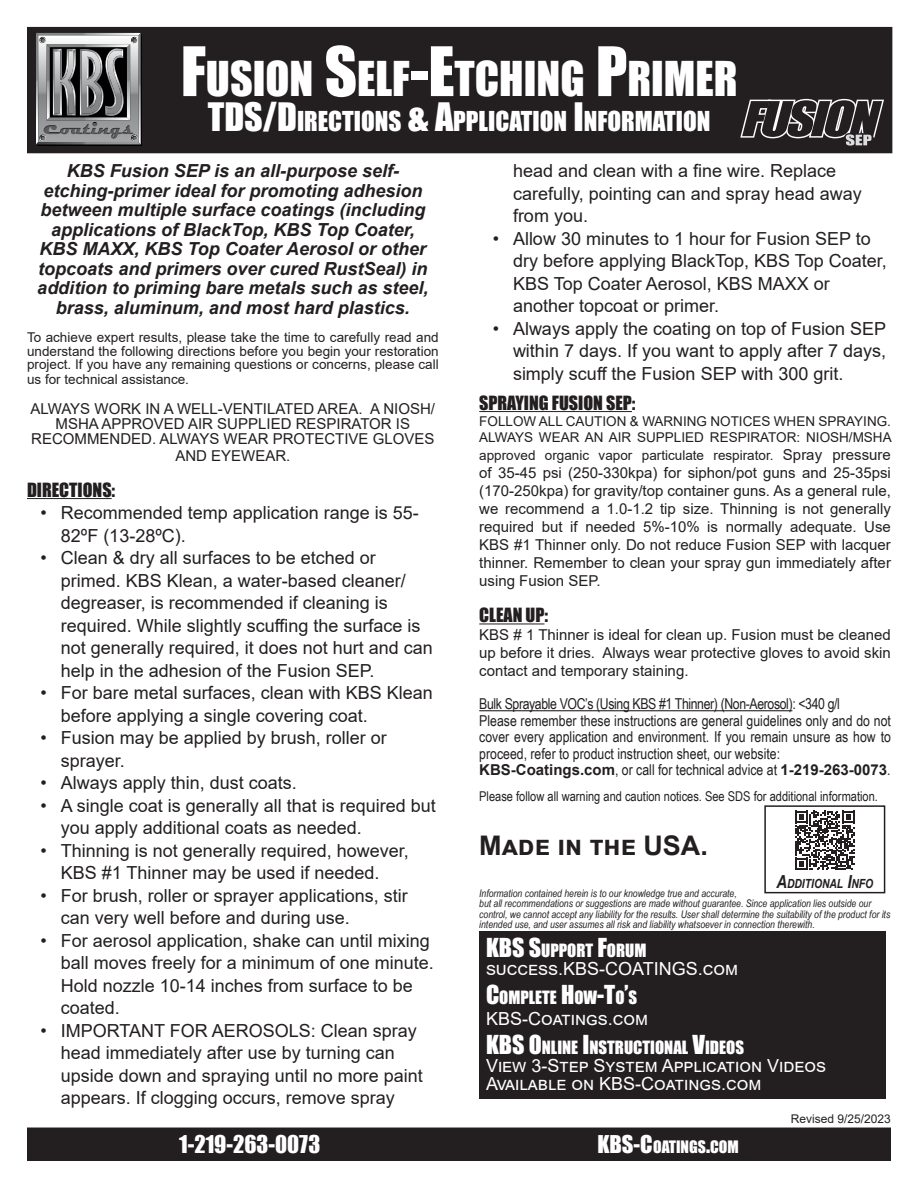
<style>
.page{position:relative;width:918px;height:1188px;background:#fff}
.page>*{position:absolute;margin:0;border:0;box-sizing:border-box;transform-origin:0 0}
.t1{font:44.1px "Impact";color:#fff}
.Text{font:700 27px "Arial";color:#231f20}
.t2{font:25.2px "Impact";color:#fff}
.t3{font:22.5px "Impact";color:#fff}
.t4{font:18px/22.5px "Arial";color:#231f20}
.t5{font:italic 700 18px/19.5px "Arial";color:#231f20;text-align:center}
.t6{font:18px "Arial";color:#fff}
.t7{font:18px "Impact";color:#231f20}
.Impact_Header{font:16.8px "Impact";color:#fff}
.t8{font:15.75px "Impact";color:#fff}
.t9{font:15px/18px "Arial";color:#231f20;text-align:justify}
.Text-2{font:15px/16.5px "Arial Narrow";color:#231f20;text-align:justify}
.Text-3{font:15px "Arial Narrow";letter-spacing:-.025em;color:#231f20}
.Text-4{font:700 15px "Arial";color:#231f20}
.t10{font:13.5px/13.5px "Arial";color:#231f20;text-align:justify}
.Text-5{font:13.5px "Arial Narrow";color:#231f20}
.t11{font:italic 700 12.6px "Arial Narrow";color:#231f20}
.t12{font:12px "Arial";color:#231f20}
.Text-6{font:italic 10.5px/10.5px "Arial Narrow";color:#231f20}
.s1{font-size:63px}
.s2{font-size:36px}
.s3{font-size:15px}
.s4{font-family:"Arial Narrow";font-weight:400}
.s5{font-size:18px}
.s6{font-size:24px}
.s7{font-size:22.5px}
</style>
<div class="page">
<div style="left:28px;top:28px;width:864px;height:125px;background:#231f20"></div>
<div style="left:27px;top:27px;width:865px;height:126px;border:2px solid #231f20"></div>
<svg style="left:36px;top:33px;width:106px;height:113px;background:#808182"></svg>
<hr style="left:27px;top:498px;width:85px;height:1px;background:#231f20">
<hr style="left:479px;top:411px;width:153px;height:1px;background:#231f20">
<hr style="left:479px;top:624px;width:65px;height:1px;background:#231f20">
<hr style="left:479px;top:710px;width:313px;height:1px;background:#231f20">
<svg style="left:740px;top:99px;width:144px;height:47px"></svg>
<div style="left:479px;top:931px;width:406px;height:168px;background:#231f20"></div>
<div style="left:28px;top:1128px;width:862px;height:32px;background:#231f20"></div>
<div style="left:27px;top:1128px;width:864px;height:33px;border:2px solid #231f20"></div>
<svg style="left:795px;top:811px;width:60px;height:59px"></svg>
<div style="left:764px;top:805px;width:121px;height:88px;border:2px solid #231f20"></div>
<p class="t1" style="left:181px;top:45px;width:558px"><span class="s1">F</span>USION <span class="s1">S</span>ELF<span class="s1">-E</span>TCHING <span class="s1">P</span>RIMER</p>
<p class="t2" style="left:208px;top:101px;width:504px"><span class="s2">TDS/D</span>IRECTIONS <span class="s2">&amp; A</span>PPLICATION <span class="s2">I</span>NFORMATION</p>
<p class="t5" style="left:37px;top:162px;width:393px">KBS Fusion SEP is an all-purpose self&shy;etching-primer ideal for promoting adhesion between multiple surface coatings (including applications of BlackTop, KBS Top Coater, KBS MAXX, KBS Top Coater Aerosol or other topcoats and primers over cured RustSeal) in addition to priming bare metals such as steel, brass, aluminum, and most hard plastics.</p>
<p class="t10" style="left:27px;top:331px;width:413px">To achieve expert results, please take the time to carefully read and understand the following directions before you begin your restoration project. If you have any remaining questions or concerns, please call</p>
<p class="t10" style="left:27px;top:373px;width:164px">us for technical assistance.</p>
<p class="t9" style="left:31px;top:401px;width:406px;line-height:15px;text-align:center">ALWAYS WORK IN A WELL-VENTILATED AREA. A NIOSH/<br>MSHA APPROVED AIR SUPPLIED RESPIRATOR IS<br>RECOMMENDED. ALWAYS WEAR PROTECTIVE GLOVES</p>
<p class="t9" style="left:175px;top:446px;width:117px">AND EYEWEAR.</p>
<p class="t7" style="left:27px;top:476px;width:90px">DIRECTIONS:</p>
<p class="t4" style="left:61px;top:502px;width:360px;text-indent:-20px">• Recommended temp application range is 55-<br>82ºF (13-28ºC).</p>
<p class="t4" style="left:61px;top:547px;width:374px;text-indent:-20px">• Clean &amp; dry all surfaces to be etched or primed. KBS Klean, a water-based cleaner/ degreaser, is recommended if cleaning is required. While slightly scuffing the surface is not generally required, it does not hurt and can help in the adhesion of the Fusion SEP.</p>
<p class="t4" style="left:61px;top:682px;width:374px;text-indent:-20px">• For bare metal surfaces, clean with KBS Klean before applying a single covering coat.</p>
<p class="t4" style="left:61px;top:727px;width:328px;text-indent:-20px">• Fusion may be applied by brush, roller or sprayer.</p>
<p class="t4" style="left:40px;top:772px;width:258px">• Always apply thin, dust coats.</p>
<p class="t4" style="left:61px;top:794px;width:377px;text-indent:-20px">• A single coat is generally all that is required but you apply additional coats as needed.</p>
<p class="t4" style="left:40px;top:839px;width:370px;text-align:center">• Thinning is not generally required, however,<br>KBS #1 Thinner may be used if needed.</p>
<p class="t4" style="left:61px;top:884px;width:349px;text-indent:-20px">• For brush, roller or sprayer applications, stir can very well before and during use.</p>
<p class="t4" style="left:61px;top:929px;width:375px;text-indent:-20px">• For aerosol application, shake can until mixing ball moves freely for a minimum of one minute.<br>Hold nozzle 10-14 inches from surface to be coated.</p>
<p class="t4" style="left:61px;top:1019px;width:364px;text-indent:-20px">• IMPORTANT FOR AEROSOLS: Clean spray head immediately after use by turning can upside down and spraying until no more paint appears. If clogging occurs, remove spray</p>
<p class="t4" style="left:513px;top:160px;width:350px">head and clean with a fine wire. Replace carefully, pointing can and spray head away from you.</p>
<p class="t4" style="left:513px;top:227px;width:375px;text-indent:-20px">• Allow 30 minutes to 1 hour for Fusion SEP to dry before applying BlackTop, KBS Top Coater, KBS Top Coater Aerosol, KBS MAXX or another topcoat or primer.</p>
<p class="t4" style="left:513px;top:317px;width:375px;text-align:justify;text-indent:-20px">• Always apply the coating on top of Fusion SEP within 7 days. If you want to apply after 7 days, simply scuff the Fusion SEP with 300 grit.</p>
<p class="t7" style="left:479px;top:389px;width:158px">SPRAYING FUSION SEP:</p>
<p class="t10" style="left:479px;top:413px;width:414px;line-height:16.2px">FOLLOW ALL CAUTION &amp; WARNING NOTICES WHEN SPRAYING.<br>ALWAYS WEAR AN AIR SUPPLIED RESPIRATOR: NIOSH/MSHA</p>
<p class="t10" style="left:479px;top:449px;width:413px">approved organic vapor particulate respirator. <span class="s3">Spray pressure</span></p>
<p class="t9" style="left:479px;top:464px;width:413px">of 35-45 psi (250-330kpa) for siphon/pot guns and 25-35psi (170-250kpa) for gravity/top container guns. As a general rule, we recommend a 1.0-1.2 tip size. Thinning is not generally required but if needed 5%-10% is normally adequate. Use KBS #1 Thinner only. Do not reduce Fusion SEP with lacquer thinner. Remember to clean your spray gun immediately after using Fusion SEP.</p>
<p class="t7" style="left:479px;top:601px;width:70px">CLEAN UP:</p>
<p class="t9" style="left:479px;top:626px;width:413px">KBS # 1 Thinner is ideal for clean up. Fusion must be cleaned up before it dries. Always wear protective gloves to avoid skin contact and temporary staining.</p>
<p class="Text-3" style="left:479px;top:693px;width:362px">Bulk Sprayable VOC’s (Using KBS #1 Thinner) (Non-Aerosol): &lt;340 g/l</p>
<p class="Text-2" style="left:479px;top:712px;width:413px">Please remember these instructions are general guidelines only and do not cover every application and environment. If you remain unsure as how to proceed, refer to product instruction sheet, our website:</p>
<p class="Text-4" style="left:479px;top:759px;width:413px">KBS-Coatings.com<span class="s4">, or call for technical advice at</span> 1-219-263-0073<span class="s4">.</span></p>
<p class="Text-5" style="left:479px;top:786px;width:400px">Please follow all warning and caution notices. See SDS for additional information.</p>
<p class="Text" style="left:479px;top:826px;width:230px">Made in the USA.</p>
<p class="Text-6" style="left:479px;top:888px;width:413px">Information contained herein is to our knowledge true and accurate,<br>but all recommendations or suggestions are made without guarantee. Since application lies outside our control, we cannot accept any liability for the results. User shall determine the suitability of the product for its intended use, and user assumes all risk and liability whatsoever in connection therewith.</p>
<p class="t11" style="left:776px;top:876px;width:98px"><span class="s5">A</span>DDITIONAL <span class="s5">I</span>NFO</p>
<p class="Impact_Header" style="left:486px;top:937px;width:162px"><span class="s6">KBS S</span>UPPORT <span class="s6">F</span>ORUM</p>
<p class="t6" style="left:486px;top:956px;width:254px">success.KBS-COATINGS.com</p>
<p class="Impact_Header" style="left:486px;top:984px;width:153px"><span class="s6">C</span>OMPLETE <span class="s6">H</span>OW<span class="s6">-T</span>O<span class="s6">’</span>S</p>
<p class="t6" style="left:486px;top:1007px;width:164px">KBS-Coatings.com</p>
<p class="Impact_Header" style="left:486px;top:1035px;width:260px"><span class="s6">KBS O</span>NLINE <span class="s6">I</span>NSTRUCTIONAL <span class="s6">V</span>IDEOS</p>
<p class="t6" style="left:486px;top:1053px;width:342px">View 3-Step System Application Videos</p>
<p class="t6" style="left:486px;top:1071px;width:277px">Available on KBS-Coatings.com</p>
<p class="t12" style="left:791px;top:1110px;width:102px">Revised 9/25/2023</p>
<p class="t3" style="left:179px;top:1126px;width:143px">1-219-263-0073</p>
<p class="t8" style="left:597px;top:1134px;width:143px"><span class="s7">KBS-C</span>OATINGS<span class="s7">.</span>COM</p>
</div>
